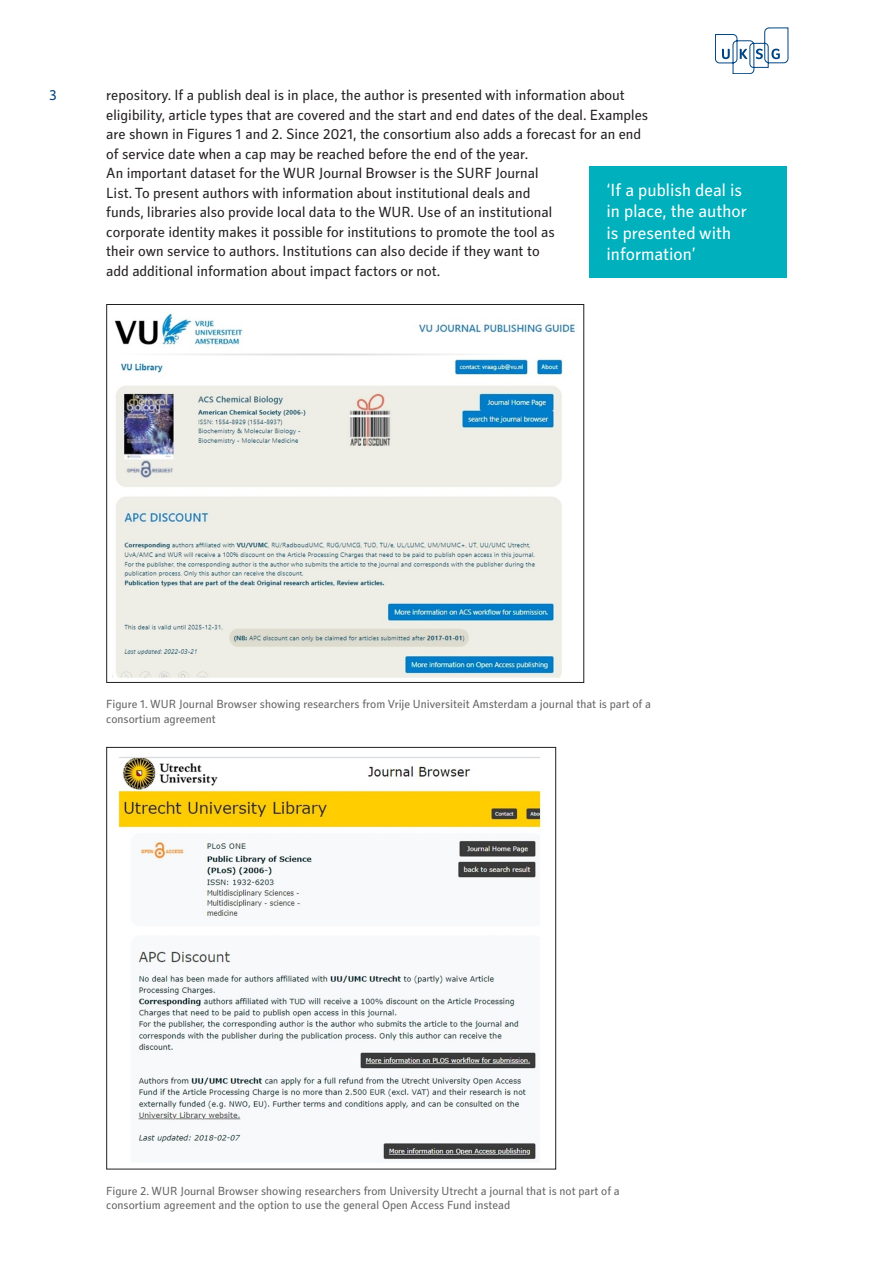
<style>
.page{position:relative;width:893px;height:1263px;background:#fff}
.page>*{position:absolute;margin:0;border:0;box-sizing:border-box;transform-origin:0 0}
.Stand_out_quote{font:18px/21.6px "Secca Std";color:#fff}
.Body{font:15px/19.5px "Secca Std";color:#231f20}
.t1{font:15px "Secca Std";color:#014081}
.t2{font:12px/14.4px "Secca Std";color:#636366}
</style>
<div class="page">
<svg style="left:715px;top:28px;width:73px;height:46px"></svg>
<img style="left:112px;top:313px;width:463px;height:365px">
<img style="left:118px;top:757px;width:423px;height:403px">
<div style="left:590px;top:166px;width:197px;height:111px;background:#00b0bc"></div>
<p class="t1" style="left:49px;top:87px;width:9px">3</p>
<p class="Body" style="left:106px;top:86px;width:543px">repository. If a publish deal is in place, the author is presented with information about eligibility, article types that are covered and the start and end dates of the deal. Examples are shown in Figures 1 and 2. Since 2021, the consortium also adds a forecast for an end of service date when a cap may be reached before the end of the year.<br>An important dataset for the WUR Journal Browser is the SURF Journal<br>List. To present authors with information about institutional deals and<br>funds, libraries also provide local data to the WUR. Use of an institutional<br>corporate identity makes it possible for institutions to promote the tool as<br>their own service to authors. Institutions can also decide if they want to<br>add additional information about impact factors or not.</p>
<p class="Stand_out_quote" style="left:607px;top:179px;width:142px">‘If a publish deal is in place, the author is presented with information’</p>
<p class="t2" style="left:106px;top:697px;width:546px">Figure 1. WUR Journal Browser showing researchers from Vrije Universiteit Amsterdam a journal that is part of a consortium agreement</p>
<p class="t2" style="left:106px;top:1184px;width:515px">Figure 2. WUR Journal Browser showing researchers from University Utrecht a journal that is not part of a consortium agreement and the option to use the general Open Access Fund instead</p>
</div>
